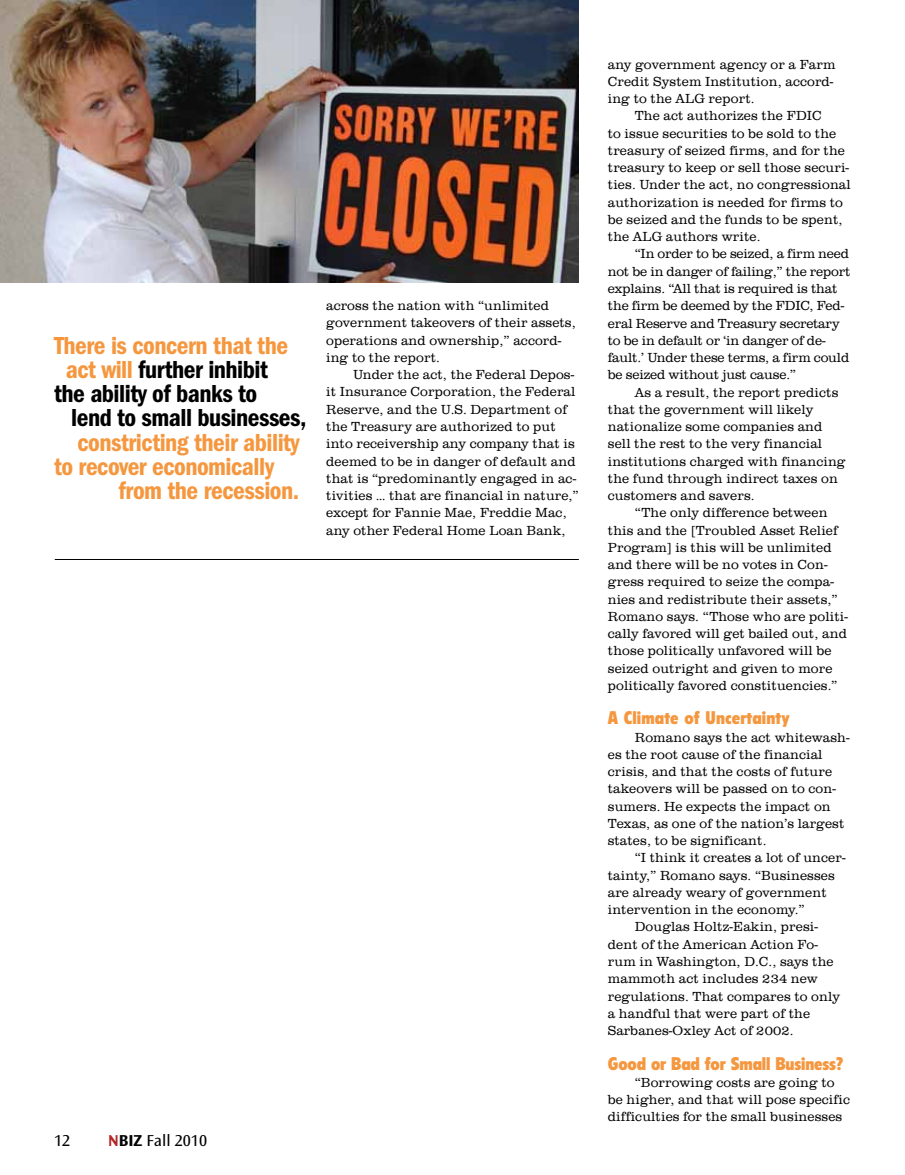
<style>
.page{position:relative;width:905px;height:1175px;background:#fff}
.page>*{position:absolute;margin:0;border:0;box-sizing:border-box;transform-origin:0 0}
.t1{font:600 condensed 25.5px/24.2px "Franklin Gothic";letter-spacing:-.02em;color:#f5973f}
.t2{font:600 condensed 25.5px "Franklin Gothic";letter-spacing:-.02em;color:#000}
.t3{font:900 condensed 18px "Flyer LT Std";letter-spacing:-.01em;color:#f5973f}
.t4{font:900 condensed 18px "Flyer LT Std";letter-spacing:.01em;color:#f5973f}
.t5{font:16.5px "Ocean Sans Std";color:#000}
.t6{font:300 13.5px/17.2px "URW Clarendon TCE";letter-spacing:.01em;color:#000}
.t7{font:300 13.5px/17.2px "URW Clarendon TCE";letter-spacing:-.01em;color:#000}
.s1{color:#f5973f}
.s2{font-weight:700;color:#b32625}
.s3{font-weight:700}
</style>
<div class="page">
<hr style="left:55px;top:559px;width:524px;height:1px;background:#000">
<img style="left:0;top:0;width:579px;height:282px">
<h1 class="t1" style="left:54px;top:333px;width:235px">There is concern that the</h1>
<h1 class="t2" style="left:66px;top:355px;width:204px"><span class="s1">act will</span> further inhibit</h1>
<h1 class="t2" style="left:54px;top:379px;width:205px">the ability of banks to</h1>
<h1 class="t2" style="left:71px;top:403px;width:237px">lend to small businesses,</h1>
<h1 class="t1" style="left:54px;top:430px;width:247px;text-indent:23px">constricting their ability to recover economically</h1>
<h1 class="t1" style="left:119px;top:478px;width:182px">from the recession.</h1>
<p class="t6" style="left:326px;top:297px;width:251px">across the nation with “unlimited government takeovers of their assets, operations and ownership,” accord&shy;ing to the report.</p>
<p class="t6" style="left:326px;top:366px;width:254px;text-indent:27px">Under the act, the Federal Depos&shy;it Insurance Corporation, the Federal Reserve, and the U.S. Department of the Treasury are authorized to put into receivership any company that is deemed to be in danger of default and that is “predominantly engaged in ac&shy;tivities … that are financial in nature,” except for Fannie Mae, Freddie Mac, any other Federal Home Loan Bank,</p>
<p class="t5" style="left:54px;top:1131px;width:18px">12</p>
<p class="t5" style="left:108px;top:1131px;width:101px"><span class="s2">N</span><span class="s3">BIZ</span> Fall 2010</p>
<p class="t6" style="left:607px;top:56px;width:229px">any government agency or a Farm<br>Credit System Institution, accord&shy;ing to the ALG report.</p>
<p class="t6" style="left:607px;top:107px;width:244px;text-indent:27px">The act authorizes the FDIC<br>to issue securities to be sold to the treasury of seized firms, and for the treasury to keep or sell those securi&shy;ties. Under the act, no congressional authorization is needed for firms to be seized and the funds to be spent, the ALG authors write.</p>
<p class="t7" style="left:607px;top:246px;width:244px;text-indent:27px">“In order to be seized, a firm need not be in danger of failing,” the report explains. “All that is required is that the firm be deemed by the FDIC, Fed&shy;eral Reserve and Treasury secretary to be in default or ‘in danger of de&shy;fault.’ Under these terms, a firm could be seized without just cause.”</p>
<p class="t6" style="left:607px;top:384px;width:239px;text-indent:27px">As a result, the report predicts that the government will likely nationalize some companies and sell the rest to the very financial institutions charged with financing the fund through indirect taxes on customers and savers.</p>
<p class="t6" style="left:607px;top:504px;width:242px;text-indent:27px">“The only difference between this and the [Troubled Asset Relief Program] is this will be unlimited and there will be no votes in Con&shy;gress required to seize the compa&shy;nies and redistribute their assets,” Romano says. “Those who are politi&shy;cally favored will get bailed out, and those politically unfavored will be seized outright and given to more politically favored constituencies.”</p>
<h2 class="t4" style="left:608px;top:707px;width:183px">A Climate of Uncertainty</h2>
<p class="t6" style="left:608px;top:728px;width:243px;text-indent:27px">Romano says the act whitewash&shy;es the root cause of the financial crisis, and that the costs of future takeovers will be passed on to con&shy;sumers. He expects the impact on<br>Texas, as one of the nation’s largest states, to be significant.</p>
<p class="t6" style="left:634px;top:849px;width:212px">“I think it creates a lot of uncer-</p>
<p class="t6" style="left:608px;top:866px;width:228px">tainty,” Romano says. “Businesses</p>
<p class="t6" style="left:608px;top:884px;width:220px">are already weary of government</p>
<p class="t6" style="left:608px;top:901px;width:198px">intervention in the economy.”</p>
<p class="t6" style="left:634px;top:918px;width:184px">Douglas Holtz-Eakin, presi-</p>
<p class="t6" style="left:608px;top:935px;width:211px">dent of the American Action Fo-</p>
<p class="t6" style="left:608px;top:953px;width:227px">rum in Washington, D.C., says the</p>
<p class="t6" style="left:608px;top:970px;width:212px">mammoth act includes 234 new</p>
<p class="t6" style="left:608px;top:987px;width:234px">regulations. That compares to only</p>
<p class="t6" style="left:608px;top:1004px;width:204px">a handful that were part of the</p>
<p class="t6" style="left:608px;top:1022px;width:187px">Sarbanes-Oxley Act of 2002.</p>
<h2 class="t3" style="left:608px;top:1052px;width:237px">Good or Bad for Small Business?</h2>
<p class="t6" style="left:608px;top:1073px;width:243px;text-indent:27px">“Borrowing costs are going to be higher, and that will pose specific difficulties for the small businesses</p>
</div>
